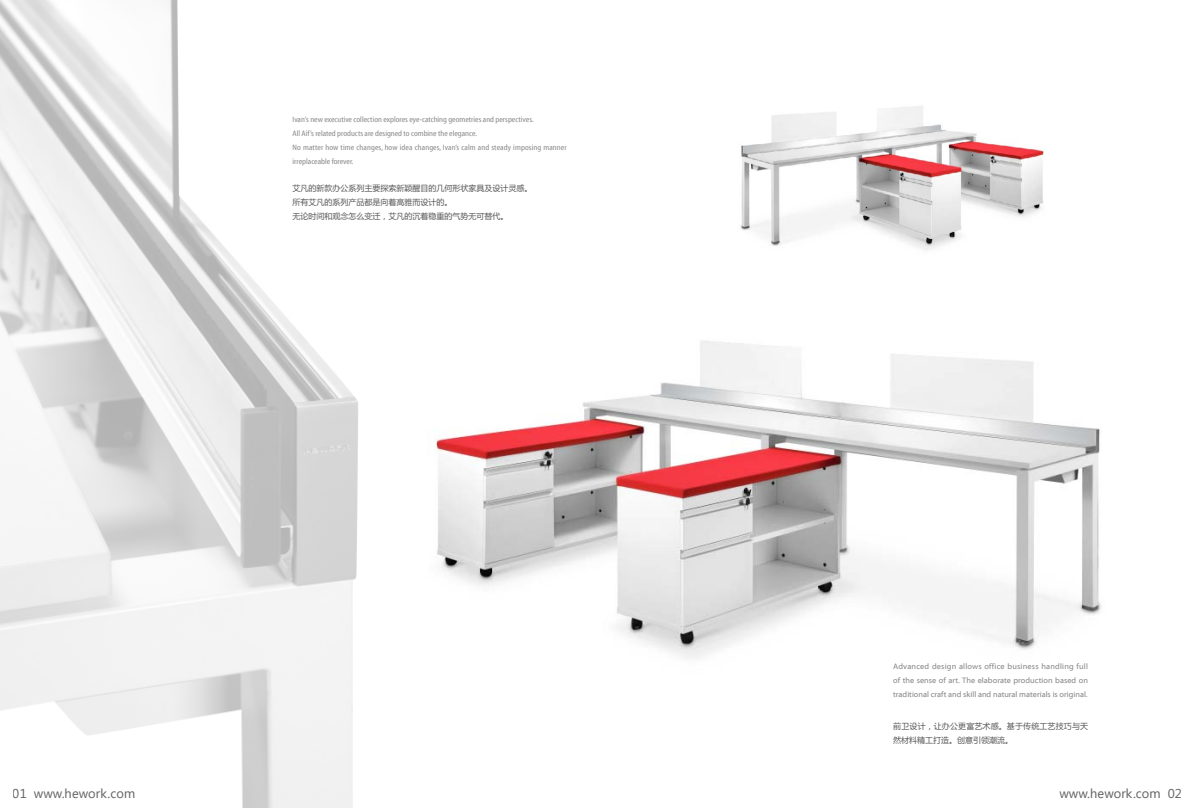
<style>
.page{position:relative;width:1191px;height:808px;background:#fff}
.page>*{position:absolute;margin:0;border:0;box-sizing:border-box;transform-origin:0 0}
.t1{font:12px "Microsoft Ya Hei";color:#000}
.t2{font:8px/14px "Myriad Cn Web";color:#898989}
.t3{font:8px/14px "Myriad Web Pro";color:#898989;text-align:justify}
.t4{font:8px/14px "Microsoft Ya Hei";color:#595757}
</style>
<div class="page">
<img style="left:0;top:0;width:358px;height:808px">
<img style="left:435px;top:341px;width:667px;height:317px">
<img style="left:740px;top:106px;width:304px;height:144px">
<p class="t2" style="left:292px;top:112px;width:276px">Ivan‘s new executive collection explores eye-catching geometries and perspectives.<br>All Aif’s related products are designed to combine the elegance.<br>No matter how time changes, how idea changes, Ivan’s calm and steady imposing manner irreplaceable forever.</p>
<p class="t4" style="left:292px;top:181px;width:241px">艾凡的新款办公系列主要探索新颖醒目的几何形状家具及设计灵感。所有艾凡的系列产品都是向着高雅而设计的。<br>无论时间和观念怎么变迁，艾凡的沉着稳重的气势无可替代。</p>
<p class="t3" style="left:893px;top:660px;width:196px">Advanced design allows office business handling full of the sense of art. The elaborate production based on traditional craft and skill and natural materials is original.</p>
<p class="t4" style="left:893px;top:719px;width:196px">前卫设计，让办公更富艺术感。基于传统工艺技巧与天然材料精工打造。创意引领潮流。</p>
<h1 class="t1" style="left:13px;top:786px;width:124px">01 www.hework.com</h1>
<h1 class="t1" style="left:1059px;top:786px;width:124px">www.hework.com 02</h1>
</div>
